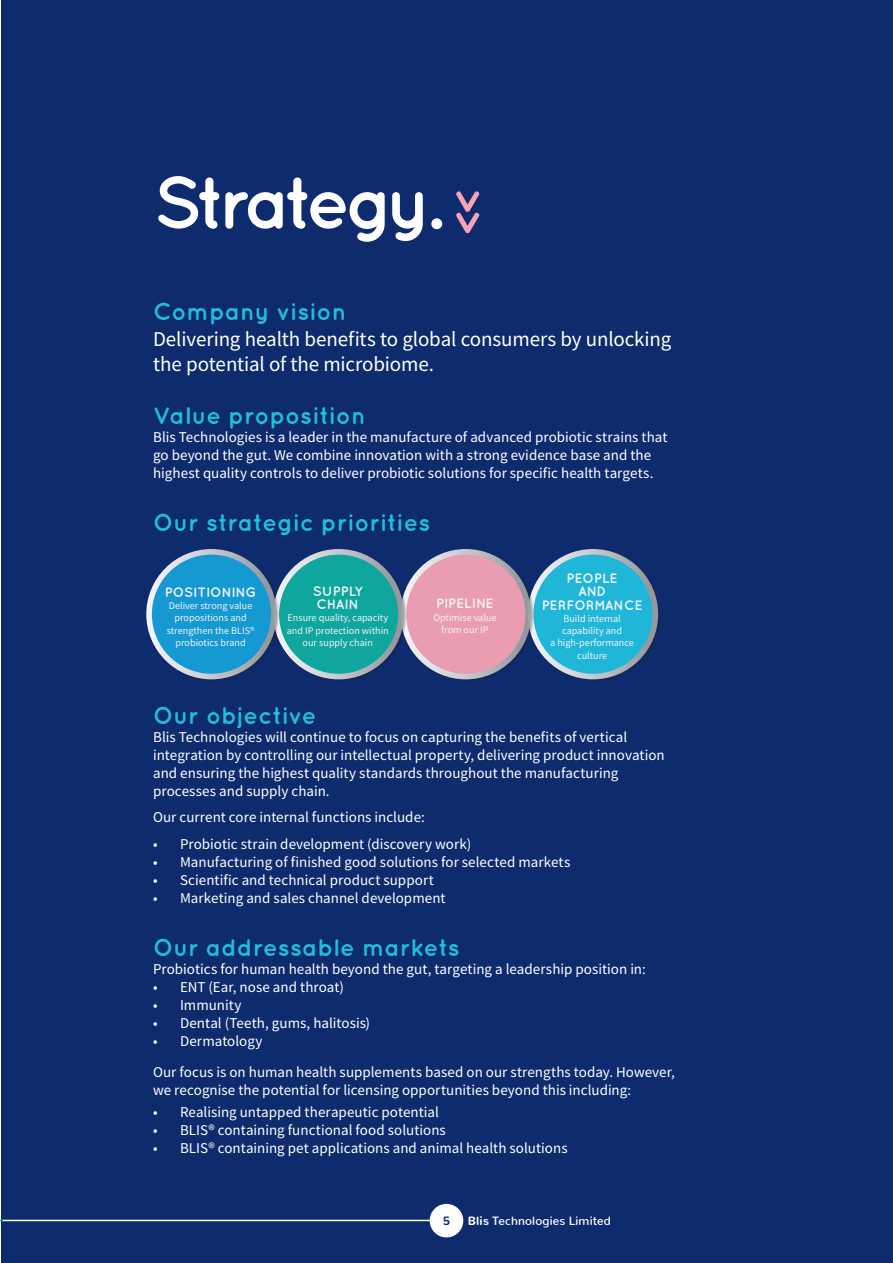
<style>
.page{position:relative;width:893px;height:1263px;background:#fff}
.page>*{position:absolute;margin:0;border:0;box-sizing:border-box;transform-origin:0 0}
.t1{font:700 73.05px "Quicksand";letter-spacing:-.08em;color:#fff}
.t2{font:700 24px "Quicksand";letter-spacing:.005em;color:#20bede}
.t3{font:21px/25.2px "Source Sans Pro";letter-spacing:-.005em;color:#fff}
.t4{font:15px/18px "Source Sans Pro";color:#fff}
.t5{font:700 13.5px/13.5px "Quicksand";color:#fff;text-align:center}
.t6{font:600 12px "Nunito";letter-spacing:.015em;color:#fff}
.t7{font:800 12px "Nunito";color:#0d2b6d}
.t8{font:10.2px/12.1px "Source Sans Pro";color:#fff;text-align:center}
.s1{font-weight:800}
</style>
<div class="page">
<div style="left:1px;top:0;width:892px;height:1263px;background:#0d2b6d"></div>
<hr style="left:3px;top:1220px;width:443px;height:1px;background:#fff">
<div style="left:430px;top:1204px;width:33px;height:33px;background:#fff;border-radius:50%"></div>
<svg style="left:456px;top:191px;width:23px;height:42px"></svg>
<div style="left:527px;top:548px;width:134px;height:134px;background:#231f20;opacity:.35"></div>
<div style="left:531px;top:552px;width:124px;height:124px;background:#1fb6d8;border-radius:50%"></div>
<div style="left:528px;top:549px;width:130px;height:130px;border:6px solid #fff;border-radius:50%"></div>
<div style="left:400px;top:548px;width:134px;height:134px;background:#231f20;opacity:.35"></div>
<div style="left:403px;top:552px;width:125px;height:124px;background:#ea9cb1;border-radius:50%"></div>
<div style="left:401px;top:549px;width:130px;height:130px;border:6px solid #fff;border-radius:50%"></div>
<div style="left:273px;top:548px;width:134px;height:134px;background:#231f20;opacity:.35"></div>
<div style="left:276px;top:552px;width:125px;height:124px;background:#0ea69d;border-radius:50%"></div>
<div style="left:273px;top:549px;width:131px;height:130px;border:6px solid #fff;border-radius:50%"></div>
<div style="left:146px;top:548px;width:133px;height:134px;background:#231f20;opacity:.35"></div>
<div style="left:149px;top:552px;width:125px;height:124px;background:#159fd9;border-radius:50%"></div>
<div style="left:146px;top:549px;width:131px;height:130px;border:6px solid #fff;border-radius:50%"></div>
<h1 class="t1" style="left:153px;top:159px;width:291px">Strategy.</h1>
<h2 class="t2" style="left:153px;top:298px;width:195px">Company vision</h2>
<h3 class="t3" style="left:153px;top:326px;width:520px">Delivering health benefits to global consumers by unlocking the potential of the microbiome.</h3>
<h2 class="t2" style="left:153px;top:401px;width:214px">Value proposition</h2>
<p class="t4" style="left:153px;top:428px;width:516px">Blis Technologies is a leader in the manufacture of advanced probiotic strains that go beyond the gut. We combine innovation with a strong evidence base and the highest quality controls to deliver probiotic solutions for specific health targets.</p>
<h2 class="t2" style="left:153px;top:508px;width:279px">Our strategic priorities</h2>
<p class="t5" style="left:165px;top:585px;width:93px">POSITIONING</p>
<p class="t8" style="left:167px;top:600px;width:89px">Deliver strong value propositions and strengthen the BLIS® probiotics brand</p>
<p class="t5" style="left:313px;top:584px;width:51px;text-align:left">SUPPLY<br>CHAIN</p>
<p class="t8" style="left:287px;top:612px;width:103px">Ensure quality, capacity and IP protection within our supply chain</p>
<p class="t5" style="left:436px;top:596px;width:59px">PIPELINE</p>
<p class="t8" style="left:433px;top:611px;width:65px">Optimise value from our IP</p>
<p class="t5" style="left:542px;top:571px;width:102px">PEOPLE<br>AND<br>PERFORMANCE</p>
<p class="t8" style="left:550px;top:612px;width:85px">Build internal capability and<br>a high-performance culture</p>
<h2 class="t2" style="left:153px;top:701px;width:165px">Our objective</h2>
<p class="t4" style="left:153px;top:728px;width:513px">Blis Technologies will continue to focus on capturing the benefits of vertical integration by controlling our intellectual property, delivering product innovation and ensuring the highest quality standards throughout the manufacturing processes and supply chain.</p>
<p class="t4" style="left:153px;top:808px;width:273px">Our current core internal functions include:</p>
<p class="t4" style="left:153px;top:835px;width:320px">• Probiotic strain development (discovery work)</p>
<p class="t4" style="left:153px;top:853px;width:419px">• Manufacturing of finished good solutions for selected markets</p>
<p class="t4" style="left:153px;top:871px;width:282px">• Scientific and technical product support</p>
<p class="t4" style="left:153px;top:889px;width:294px">• Marketing and sales channel development</p>
<h2 class="t2" style="left:153px;top:933px;width:308px">Our addressable markets</h2>
<p class="t4" style="left:153px;top:960px;width:494px">Probiotics for human health beyond the gut, targeting a leadership position in:</p>
<p class="t4" style="left:153px;top:978px;width:192px">• ENT (Ear, nose and throat)</p>
<p class="t4" style="left:153px;top:996px;width:90px">• Immunity</p>
<p class="t4" style="left:153px;top:1014px;width:219px">• Dental (Teeth, gums, halitosis)</p>
<p class="t4" style="left:153px;top:1025px;width:523px;line-height:30.8px">• Dermatology<br>Our focus is on human health supplements based on our strengths today. However,</p>
<p class="t4" style="left:153px;top:1080px;width:480px">we recognise the potential for licensing opportunities beyond this including:</p>
<p class="t4" style="left:153px;top:1103px;width:287px">• Realising untapped therapeutic potential</p>
<p class="t4" style="left:153px;top:1121px;width:294px">• BLIS® containing functional food solutions</p>
<p class="t4" style="left:153px;top:1139px;width:416px">• BLIS® containing pet applications and animal health solutions</p>
<p class="t7" style="left:443px;top:1209px;width:9px">5</p>
<p class="t6" style="left:468px;top:1210px;width:145px"><span class="s1">Blis</span> Technologies Limited</p>
</div>
